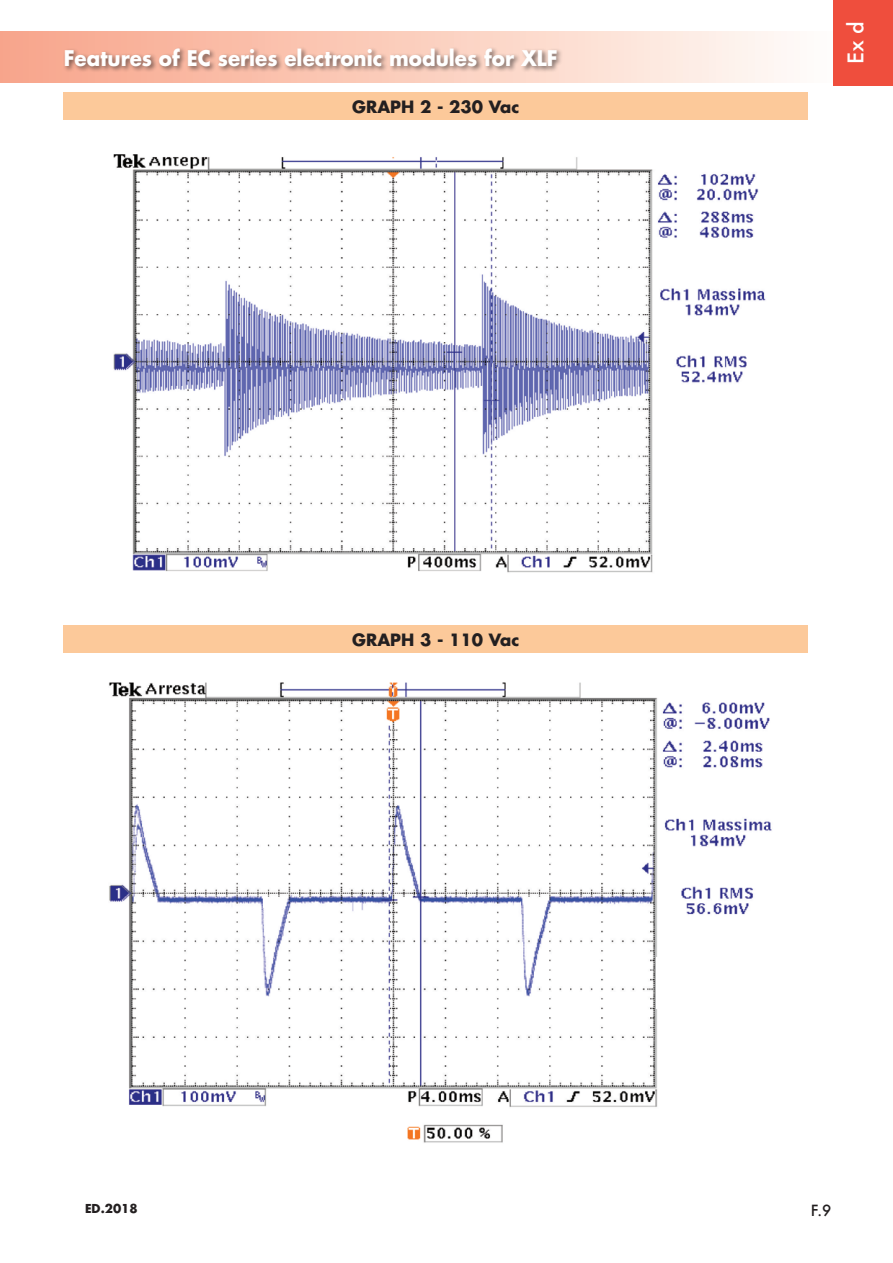
<style>
.page{position:relative;width:893px;height:1263px;background:#fff}
.page>*{position:absolute;margin:0;border:0;box-sizing:border-box;transform-origin:0 0}
.ITA_titolo_pagina{font:700 21px "Futura";color:#fff;scale:.95 1}
.t1{font:500 21px "Futura";color:#fff}
.t2{font:700 16.5px "Futura";color:#231f20}
.t3{font:500 15px "Futura";color:#231f20}
.t4{font:700 12px "Futura";color:#231f20}
</style>
<div class="page">
<div style="left:0;top:31px;width:833px;height:51px;background:linear-gradient(to right,#f8a488,#fefcf8)"></div>
<div style="left:833px;top:0;width:60px;height:85px;background:#ef4e3d"></div>
<img style="left:113px;top:154px;width:653px;height:419px">
<div style="left:653px;top:429px;width:134px;height:51px;background:#fff"></div>
<img style="left:109px;top:682px;width:663px;height:461px">
<div style="left:656px;top:957px;width:134px;height:51px;background:#fff"></div>
<div style="left:64px;top:46px;width:500px;height:27px;background:#231f20;opacity:.6"></div>
<div style="left:64px;top:92px;width:744px;height:28px;background:#fcc99a"></div>
<div style="left:64px;top:625px;width:744px;height:28px;background:#fcc99a"></div>
<p class="ITA_titolo_pagina" style="left:64px;top:43px;width:521px">Features of EC series electronic modules for XLF</p>
<p class="t2" style="left:352px;top:95px;width:169px">GRAPH 2 - 230 Vac</p>
<p class="t2" style="left:352px;top:628px;width:169px">GRAPH 3 - 110 Vac</p>
<p class="t1" style="left:841px;top:64px;width:44px;rotate:-90deg">Ex d</p>
<p class="t4" style="left:85px;top:1200px;width:54px">ED.2018</p>
<p class="t3" style="left:811px;top:1200px;width:22px">F.9</p>
</div>
